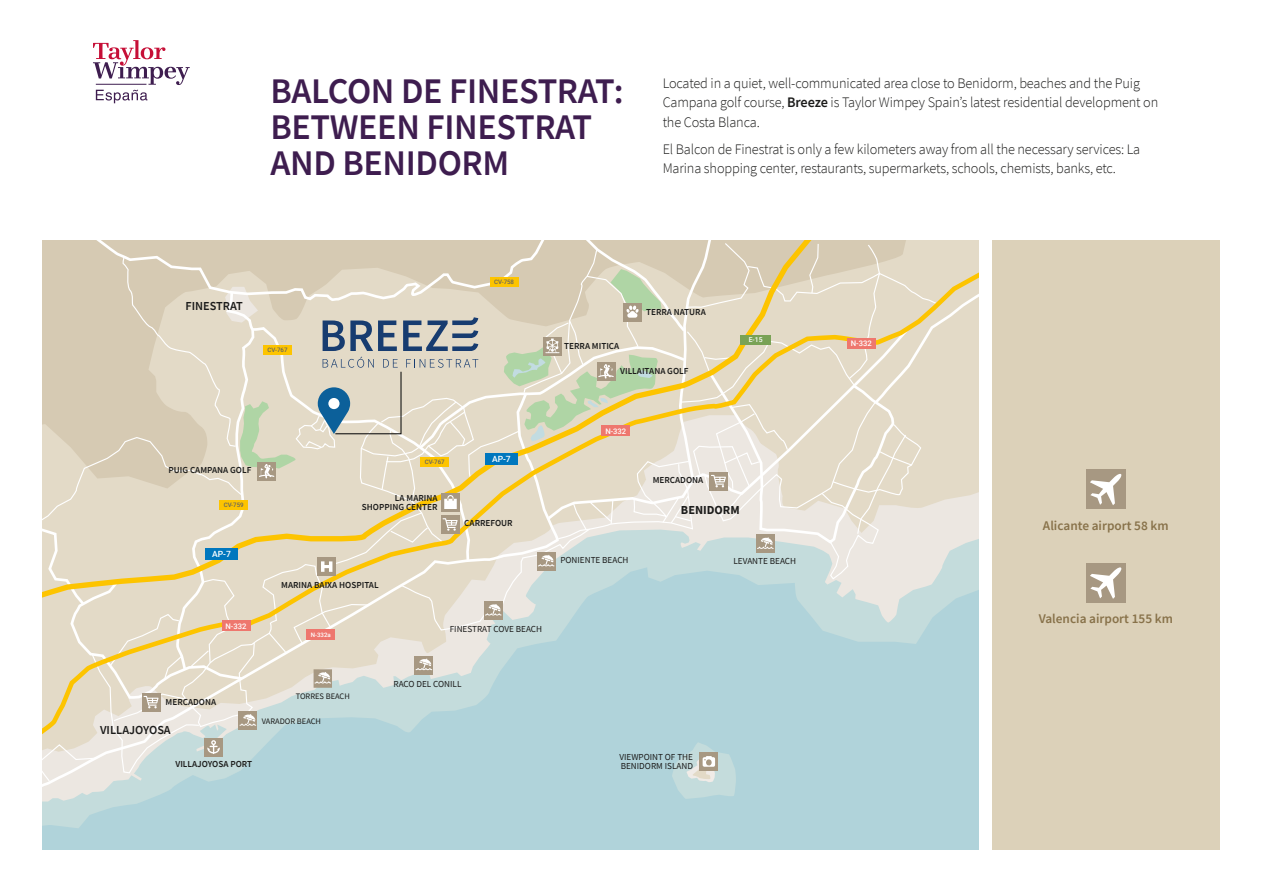
<style>
.page{position:relative;width:1263px;height:893px;background:#fff}
.page>*{position:absolute;margin:0;border:0;box-sizing:border-box;transform-origin:0 0}
.t1{font:600 36px/36px "Source Sans Pro";letter-spacing:-.01em;color:#3e1d4f}
.t2{font:300 14.55px/19.5px "Source Sans Pro";letter-spacing:-.01em;color:#1c1c1b}
.t3{font:600 13.35px "Source Sans Pro";color:#88724a}
.t4{font:600 12.15px "Source Sans Pro";color:#1c1c1b}
.t5{font:700 12.15px "Source Sans Pro";color:#1c1c1b}
.t6{font:600 9.15px/9.1px "Source Sans Pro";color:#1c1c1b;text-align:right}
.t7{font:9.15px/9.1px "Source Sans Pro";color:#1c1c1b}
.t8{font:500 8.55px "Roboto";color:#fff}
.t9{font:8.4px "Source Sans Pro";color:#1c1c1b}
.t10{font:500 7.65px "Roboto";color:#fff}
.t11{font:500 6.75px "Roboto";color:#fff}
.t12{font:500 6.15px "Roboto";color:#636362}
.t13{font:500 6.15px "Roboto";color:#fff}
.s1{font-weight:600}
</style>
<div class="page">
<div style="left:992px;top:240px;width:228px;height:610px;background:#dcd1b9"></div>
<div style="left:1086px;top:470px;width:39px;height:39px;background:#a79882"></div>
<svg style="left:1090px;top:474px;width:32px;height:31px"></svg>
<div style="left:1086px;top:563px;width:39px;height:40px;background:#a79882"></div>
<svg style="left:1090px;top:567px;width:32px;height:32px"></svg>
<div style="left:42px;top:240px;width:936px;height:610px;background:#b0d3da"></div>
<svg style="left:42px;top:240px;width:936px;height:559px"></svg>
<svg style="left:93px;top:40px;width:97px;height:63px"></svg>
<h1 class="t1" style="left:270px;top:73px;width:355px">BALCON DE FINESTRAT:<br>BETWEEN FINESTRAT<br>AND BENIDORM</h1>
<p class="t2" style="left:663px;top:73px;width:497px">Located in a quiet, well-communicated area close to Benidorm, beaches and the Puig<br>Campana golf course, <span class="s1">Breeze</span> is Taylor Wimpey Spain’s latest residential development on the Costa Blanca.</p>
<p class="t2" style="left:663px;top:139px;width:479px">El Balcon de Finestrat is only a few kilometers away from all the necessary services: La<br>Marina shopping center, restaurants, supermarkets, schools, chemists, banks, etc.</p>
<p class="t4" style="left:186px;top:298px;width:59px">FINESTRAT</p>
<p class="t12" style="left:268px;top:345px;width:21px">CV-767</p>
<p class="t12" style="left:494px;top:278px;width:21px">CV-758</p>
<p class="t6" style="left:564px;top:341px;width:57px">TERRA MITICA</p>
<p class="t6" style="left:646px;top:307px;width:61px">TERRA NATURA</p>
<p class="t6" style="left:620px;top:366px;width:70px">VILLAITANA GOLF</p>
<p class="t11" style="left:749px;top:335px;width:15px">E-15</p>
<p class="t6" style="left:168px;top:465px;width:84px">PUIG CAMPANA GOLF</p>
<p class="t12" style="left:224px;top:501px;width:21px">CV-759</p>
<p class="t8" style="left:212px;top:548px;width:20px">AP-7</p>
<p class="t10" style="left:225px;top:620px;width:23px">N-332</p>
<p class="t12" style="left:425px;top:458px;width:21px">CV-767</p>
<p class="t6" style="left:362px;top:493px;width:77px">LA MARINA<br>SHOPPING CENTER</p>
<p class="t8" style="left:492px;top:453px;width:20px">AP-7</p>
<p class="t6" style="left:464px;top:518px;width:50px">CARREFOUR</p>
<p class="t6" style="left:281px;top:580px;width:99px">MARINA BAIXA HOSPITAL</p>
<p class="t13" style="left:311px;top:630px;width:22px">N-332a</p>
<p class="t7" style="left:450px;top:624px;width:94px">FINESTRAT COVE BEACH</p>
<p class="t6" style="left:166px;top:697px;width:52px">MERCADONA</p>
<p class="t4" style="left:100px;top:722px;width:72px">VILLAJOYOSA</p>
<p class="t9" style="left:296px;top:691px;width:56px">TORRES BEACH</p>
<p class="t9" style="left:262px;top:715px;width:61px">VARADOR BEACH</p>
<p class="t6" style="left:175px;top:759px;width:78px">VILLAJOYOSA PORT</p>
<p class="t7" style="left:393px;top:679px;width:69px">RACO DEL CONILL</p>
<p class="t10" style="left:605px;top:426px;width:23px">N-332</p>
<p class="t7" style="left:560px;top:555px;width:70px">PONIENTE BEACH</p>
<p class="t6" style="left:653px;top:476px;width:52px">MERCADONA</p>
<p class="t5" style="left:681px;top:501px;width:60px">BENIDORM</p>
<p class="t7" style="left:733px;top:556px;width:64px">LEVANTE BEACH</p>
<p class="t7" style="left:619px;top:752px;width:75px">VIEWPOINT OF THE<br>BENIDORM ISLAND</p>
<p class="t10" style="left:851px;top:338px;width:23px">N-332</p>
<p class="t3" style="left:1043px;top:517px;width:127px">Alicante airport 58 km</p>
<p class="t3" style="left:1039px;top:610px;width:136px">Valencia airport 155 km</p>
</div>
